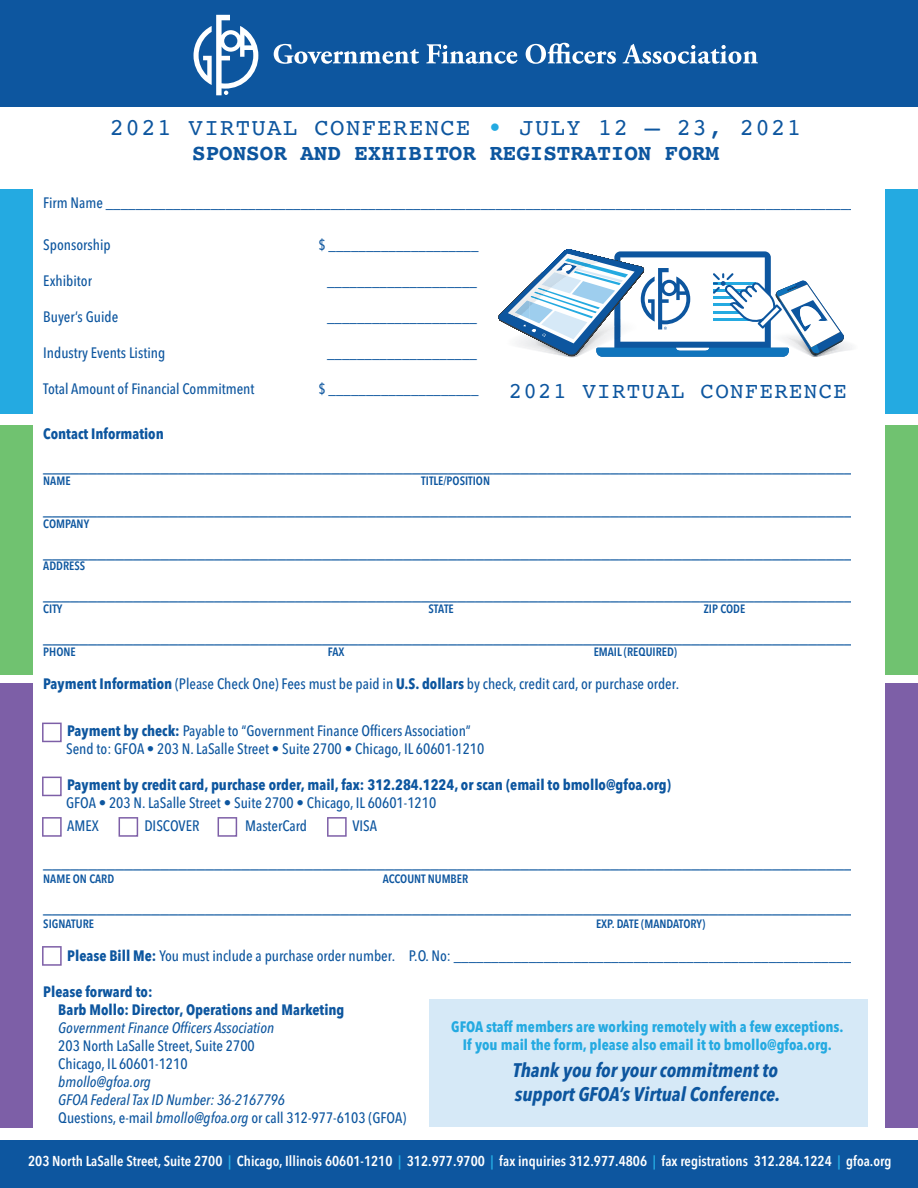
<style>
.page{position:relative;width:918px;height:1188px;background:#fff}
.page>*{position:absolute;margin:0;border:0;box-sizing:border-box;transform-origin:0 0}
.t1{font:24px "Courier";letter-spacing:.055em;color:#0d569f}
.t2{font:700 22.5px "Courier";color:#0d569f}
.t3{font:22.5px "Courier";letter-spacing:.055em;color:#0d569f}
.t4{font:italic 700 19.5px/24px "Avenir Next Condensed";color:#0d569f}
.t5{font:500 18px "Avenir Next Condensed";color:#0d569f}
.t6{font:500 15px/18px "Avenir Next Condensed";color:#0d569f}
.t7{font:700 15px/18px "Avenir Next Condensed";color:#0d569f}
.t8{font:italic 500 15px/18px "Avenir Next Condensed";color:#0d569f}
.t9{font:700 15px/18px "Avenir Next Condensed";color:#24aae1;text-align:center}
.t10{font:600 14.25px "Avenir Next Condensed";color:#fff}
.t11{font:600 12px "Avenir Next Condensed";color:#0d569f}
.s1{color:#24aae1}
.s2{font-weight:700}
.s3{font-style:normal}
</style>
<div class="page">
<div style="left:429px;top:999px;width:439px;height:128px;background:#d6e9f7"></div>
<div style="left:1px;top:1141px;width:917px;height:47px;background:#0d569f"></div>
<div style="left:0;top:0;width:918px;height:106px;background:#0d569f"></div>
<svg style="left:274px;top:44px;width:145px;height:20px"></svg>
<svg style="left:426px;top:44px;width:91px;height:20px"></svg>
<svg style="left:526px;top:43px;width:90px;height:21px"></svg>
<svg style="left:623px;top:44px;width:135px;height:20px"></svg>
<svg style="left:194px;top:15px;width:64px;height:80px"></svg>
<svg style="left:42px;top:723px;width:20px;height:19px"></svg>
<svg style="left:42px;top:777px;width:20px;height:19px"></svg>
<svg style="left:42px;top:817px;width:20px;height:20px"></svg>
<svg style="left:42px;top:946px;width:20px;height:20px"></svg>
<svg style="left:119px;top:817px;width:19px;height:20px"></svg>
<svg style="left:218px;top:817px;width:19px;height:20px"></svg>
<svg style="left:327px;top:817px;width:20px;height:20px"></svg>
<svg style="left:498px;top:249px;width:354px;height:108px"></svg>
<div style="left:1px;top:189px;width:32px;height:225px;background:#24aae1"></div>
<div style="left:1px;top:425px;width:32px;height:249px;background:#70c270"></div>
<div style="left:1px;top:683px;width:32px;height:445px;background:#7d5fa7"></div>
<div style="left:886px;top:189px;width:32px;height:225px;background:#24aae1"></div>
<div style="left:886px;top:425px;width:32px;height:249px;background:#70c270"></div>
<div style="left:886px;top:683px;width:32px;height:445px;background:#7d5fa7"></div>
<img style="left:529px;top:301px;width:24px;height:22px">
<img style="left:515px;top:300px;width:14px;height:19px">
<h1 class="t1" style="left:110px;top:112px;width:693px">2021 VIRTUAL CONFERENCE <span class="s1">•</span> JULY 12 – 23, 2021</h1>
<h2 class="t2" style="left:192px;top:139px;width:528px">SPONSOR AND EXHIBITOR REGISTRATION FORM</h2>
<p class="t6" style="left:43px;top:195px;width:829px">Firm Name ______________________________________________________________________________________________________</p>
<p class="t6" style="left:43px;top:237px;width:69px">Sponsorship</p>
<p class="t6" style="left:318px;top:237px;width:162px">$ ____________________</p>
<p class="t6" style="left:43px;top:273px;width:50px">Exhibitor</p>
<p class="t6" style="left:327px;top:273px;width:151px">____________________</p>
<p class="t6" style="left:43px;top:309px;width:77px">Buyer’s Guide</p>
<p class="t6" style="left:327px;top:309px;width:151px">____________________</p>
<p class="t6" style="left:43px;top:345px;width:124px">Industry Events Listing</p>
<p class="t6" style="left:327px;top:345px;width:151px">____________________</p>
<p class="t6" style="left:43px;top:381px;width:213px">Total Amount of Financial Commitment</p>
<p class="t6" style="left:319px;top:381px;width:162px">$ ____________________</p>
<p class="t7" style="left:43px;top:426px;width:122px">Contact Information</p>
<p class="t5" style="left:43px;top:459px;width:811px">__________________________________________________________________________________________</p>
<p class="t11" style="left:43px;top:474px;width:29px">NAME</p>
<p class="t11" style="left:421px;top:474px;width:70px">TITLE/POSITION</p>
<p class="t5" style="left:43px;top:501px;width:811px">__________________________________________________________________________________________</p>
<p class="t11" style="left:43px;top:517px;width:47px">COMPANY</p>
<p class="t5" style="left:43px;top:544px;width:811px">__________________________________________________________________________________________</p>
<p class="t11" style="left:43px;top:559px;width:43px">ADDRESS</p>
<p class="t5" style="left:43px;top:587px;width:811px">__________________________________________________________________________________________</p>
<p class="t11" style="left:43px;top:602px;width:21px">CITY</p>
<p class="t11" style="left:429px;top:602px;width:27px">STATE</p>
<p class="t11" style="left:704px;top:602px;width:43px">ZIP CODE</p>
<p class="t5" style="left:43px;top:630px;width:811px">__________________________________________________________________________________________</p>
<p class="t11" style="left:43px;top:645px;width:34px">PHONE</p>
<p class="t11" style="left:328px;top:645px;width:18px">FAX</p>
<p class="t11" style="left:594px;top:645px;width:85px">EMAIL (REQUIRED)</p>
<p class="t6" style="left:43px;top:676px;width:637px"><span class="s2">Payment Information</span> (Please Check One) Fees must be paid in <span class="s2">U.S. dollars</span> by check, credit card, or purchase order.</p>
<p class="t6" style="left:66px;top:723px;width:420px"><span class="s2">Payment by check:</span> Payable to “Government Finance Officers Association”<br>Send to: GFOA • 203 N. LaSalle Street • Suite 2700 • Chicago, IL 60601-1210</p>
<p class="t7" style="left:67px;top:777px;width:605px">Payment by credit card, purchase order, mail, fax: 312.284.1224, or scan (email to bmollo@gfoa.org)</p>
<p class="t6" style="left:66px;top:793px;width:372px;line-height:22.5px">GFOA • 203 N. LaSalle Street • Suite 2700 • Chicago, IL 60601-1210<br>AMEX</p>
<h2 class="t3" style="left:509px;top:377px;width:340px">2021 VIRTUAL CONFERENCE</h2>
<p class="t6" style="left:144px;top:818px;width:57px">DISCOVER</p>
<p class="t6" style="left:245px;top:818px;width:63px">MasterCard</p>
<p class="t6" style="left:352px;top:818px;width:26px">VISA</p>
<p class="t5" style="left:43px;top:855px;width:811px">__________________________________________________________________________________________</p>
<p class="t11" style="left:43px;top:872px;width:72px">NAME ON CARD</p>
<p class="t11" style="left:383px;top:872px;width:87px">ACCOUNT NUMBER</p>
<p class="t5" style="left:43px;top:900px;width:811px">__________________________________________________________________________________________</p>
<p class="t11" style="left:43px;top:917px;width:52px">SIGNATURE</p>
<p class="t11" style="left:596px;top:917px;width:111px">EXP. DATE (MANDATORY)</p>
<p class="t6" style="left:67px;top:948px;width:793px"><span class="s2">Please Bill Me:</span> You must include a purchase order number. P.O. No: ______________________________________________________</p>
<p class="t7" style="left:58px;top:984px;width:288px;text-indent:-15px">Please forward to:<br>Barb Mollo: Director, Operations and Marketing</p>
<p class="t8" style="left:58px;top:1020px;width:217px">Government Finance Officers Association</p>
<p class="t6" style="left:58px;top:1038px;width:198px">203 North LaSalle Street, Suite 2700<br>Chicago, IL 60601-1210</p>
<p class="t8" style="left:58px;top:1074px;width:350px">bmollo@gfoa.org<br>GFOA Federal Tax ID Number: 36-2167796<br><span class="s3">Questions, e-mail</span> bmollo@gfoa.org <span class="s3">or call 312-977-6103 (GFOA)</span></p>
<p class="t10" style="left:28px;top:1153px;width:865px">203 North LaSalle Street, Suite 2700 <span class="s1">|</span> Chicago, Illinois 60601-1210 <span class="s1">|</span> 312.977.9700 <span class="s1">|</span> fax inquiries 312.977.4806 <span class="s1">|</span> fax registrations 312.284.1224 <span class="s1">|</span> gfoa.org</p>
<p class="t9" style="left:451px;top:1019px;width:394px">GFOA staff members are working remotely with a few exceptions.<br>If you mail the form, please also email it to bmollo@gfoa.org.</p>
<h3 class="t4" style="left:513px;top:1058px;width:269px">Thank you for your commitment to support GFOA’s Virtual Conference.</h3>
</div>
